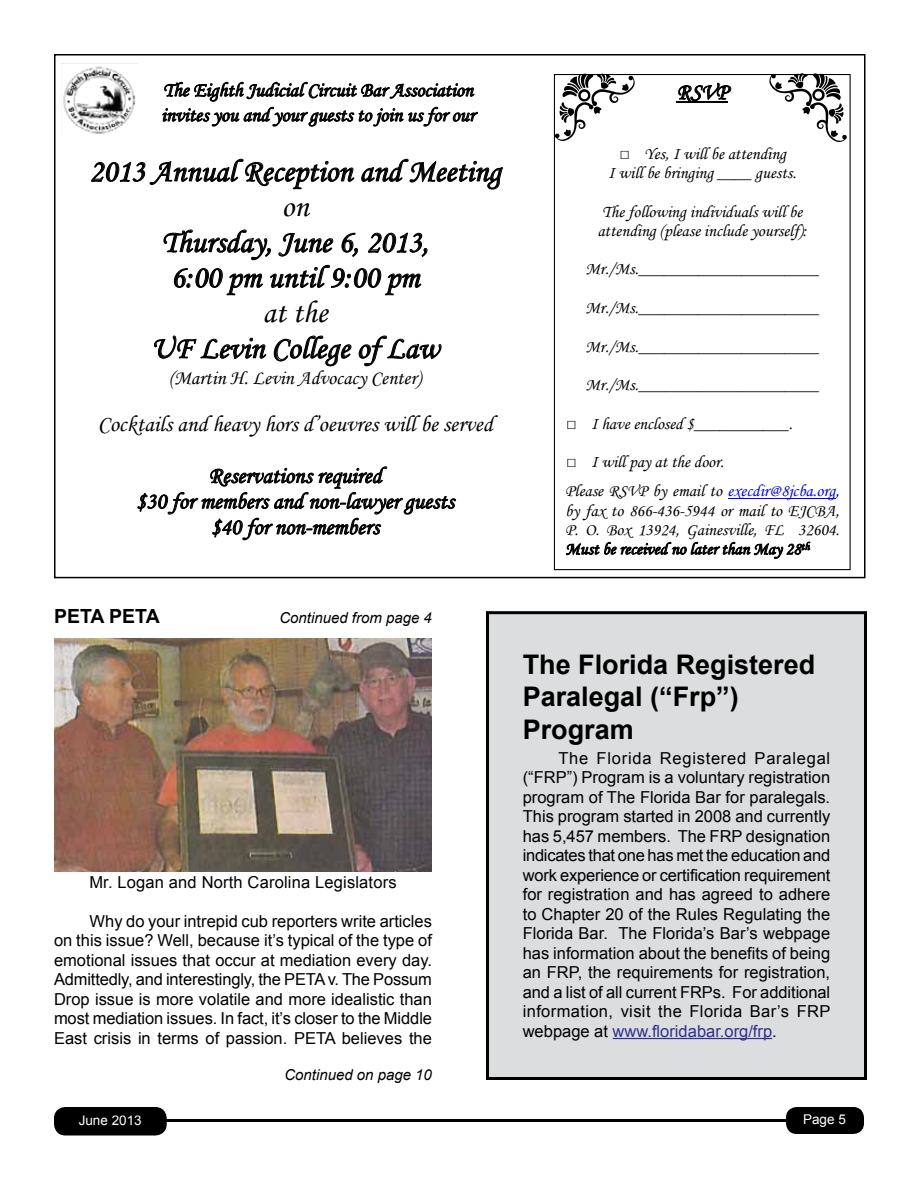
<style>
.page{position:relative;width:918px;height:1188px;background:#fff}
.page>*{position:absolute;margin:0;border:0;box-sizing:border-box;transform-origin:0 0}
.t1{font:31.5px/35.4px "Monotype Corsiva";color:#000;text-align:center}
.t2{font:700 27px/32.4px "Arial";color:#000}
.t3{font:22.95px/25.7px "Monotype Corsiva";color:#000;text-align:center}
.t4{font:20.1px/24.9px "Monotype Corsiva";color:#000}
.t5{font:700 19.5px "Arial";color:#000}
.t6{font:17.25px/19.4px "Monotype Corsiva";color:#000}
.t7{font:16.5px/19.5px "Arial";color:#000;text-align:justify}
.t8{font:italic 15px "Arial";color:#000}
.t9{font:13.5px "Arial";color:#fff}
.s1{color:#00f}
.s2{color:#2e3192}
</style>
<div class="page">
<div style="left:55px;top:1108px;width:111px;height:27px;background:#000;border-radius:11px"></div>
<div style="left:54px;top:1107px;width:113px;height:29px;border:2px solid #000;border-radius:11px"></div>
<div style="left:786px;top:1107px;width:78px;height:27px;background:#000;border-radius:11px"></div>
<hr style="left:81px;top:1119px;width:736px;height:3px;background:#000">
<svg style="left:678px;top:83px;width:53px;height:19px"></svg>
<hr style="left:677px;top:102px;width:51px;height:1px;background:#000">
<hr style="left:728px;top:498px;width:107px;height:1px;background:#00f">
<svg style="left:566px;top:541px;width:244px;height:18px"></svg>
<svg style="left:91px;top:158px;width:264px;height:32px"></svg>
<svg style="left:361px;top:158px;width:142px;height:32px"></svg>
<svg style="left:163px;top:229px;width:265px;height:67px"></svg>
<svg style="left:154px;top:335px;width:113px;height:25px"></svg>
<svg style="left:274px;top:335px;width:78px;height:32px"></svg>
<svg style="left:359px;top:335px;width:83px;height:32px"></svg>
<svg style="left:137px;top:466px;width:319px;height:74px"></svg>
<svg style="left:162px;top:82px;width:316px;height:45px"></svg>
<img style="left:63px;top:66px;width:73px;height:68px">
<svg style="left:554px;top:74px;width:81px;height:67px"></svg>
<svg style="left:769px;top:73px;width:78px;height:69px"></svg>
<div style="left:488px;top:613px;width:378px;height:465px;background:#dcddde"></div>
<hr style="left:613px;top:1038px;width:159px;height:1px;background:#2e3192">
<div style="left:486px;top:611px;width:381px;height:469px;border:3px solid #000"></div>
<img style="left:54px;top:638px;width:378px;height:233px">
<p class="t4" style="left:161px;top:78px;width:315px">The Eighth Judicial Circuit Bar Association invites you and your guests to join us for our</p>
<h1 class="t1" style="left:89px;top:154px;width:413px">2013 Annual Reception and Meeting on<br>Thursday, June 6, 2013,<br>6:00 pm until 9:00 pm<br>at the<br>UF Levin College of Law</h1>
<p class="t4" style="left:169px;top:365px;width:254px">(Martin H. Levin Advocacy Center)</p>
<h3 class="t3" style="left:98px;top:411px;width:397px">Cocktails and heavy hors d’oeuvres will be served</h3>
<h3 class="t3" style="left:136px;top:463px;width:320px">Reservations required<br>$30 for members and non-lawyer guests $40 for non-members</h3>
<p class="t5" style="left:54px;top:603px;width:107px">PETA PETA</p>
<p class="t8" style="left:279px;top:608px;width:154px">Continued from page 4</p>
<p class="t7" style="left:89px;top:873px;width:309px">Mr. Logan and North Carolina Legislators</p>
<p class="t7" style="left:54px;top:911px;width:380px;text-indent:36px">Why do your intrepid cub reporters write articles on this issue? Well, because it’s typical of the type of emotional issues that occur at mediation every day.<br>Admittedly, and interestingly, the PETA v. The Possum Drop issue is more volatile and more idealistic than most mediation issues. In fact, it’s closer to the Middle East crisis in terms of passion. PETA believes the</p>
<p class="t8" style="left:284px;top:1065px;width:149px">Continued on page 10</p>
<h3 class="t3" style="left:677px;top:79px;width:53px">RSVP</h3>
<p class="t6" style="left:608px;top:144px;width:189px;text-align:center">□ Yes, I will be attending<br>I will be bringing ____ guests.</p>
<p class="t6" style="left:597px;top:202px;width:211px">The following individuals will be attending (please include yourself):</p>
<p class="t6" style="left:586px;top:260px;width:235px">Mr./Ms._____________________</p>
<p class="t6" style="left:586px;top:298px;width:235px">Mr./Ms._____________________</p>
<p class="t6" style="left:586px;top:337px;width:235px">Mr./Ms._____________________</p>
<p class="t6" style="left:586px;top:375px;width:235px">Mr./Ms._____________________</p>
<p class="t6" style="left:565px;top:414px;width:229px">□ I have enclosed $___________.</p>
<p class="t6" style="left:565px;top:448px;width:276px;line-height:29px">□ I will pay at the door.<br>Please RSVP by email to <span class="s1">execdir@8jcba.org</span>,</p>
<p class="t6" style="left:565px;top:501px;width:276px;text-align:justify">by fax to 866-436-5944 or mail to EJCBA, P. O. Box 13924, Gainesville, FL 32604.<br>Must be received no later than May 28<sup>th</sup></p>
<h2 class="t2" style="left:523px;top:649px;width:294px">The Florida Registered<br>Paralegal (“Frp”)<br>Program</h2>
<p class="t7" style="left:523px;top:748px;width:309px;text-indent:36px">The Florida Registered Paralegal (“FRP”) Program is a voluntary registration program of The Florida Bar for paralegals.<br>This program started in 2008 and currently has 5,457 members. The FRP designation indicates that one has met the education and work experience or certification requirement for registration and has agreed to adhere to Chapter 20 of the Rules Regulating the Florida Bar. The Florida’s Bar’s webpage has information about the benefits of being an FRP, the requirements for registration, and a list of all current FRPs. For additional information, visit the Florida Bar’s FRP webpage at <span class="s2">www.floridabar.org/frp</span>.</p>
<p class="t9" style="left:79px;top:1111px;width:65px">June 2013</p>
<p class="t9" style="left:803px;top:1111px;width:44px">Page 5</p>
</div>
